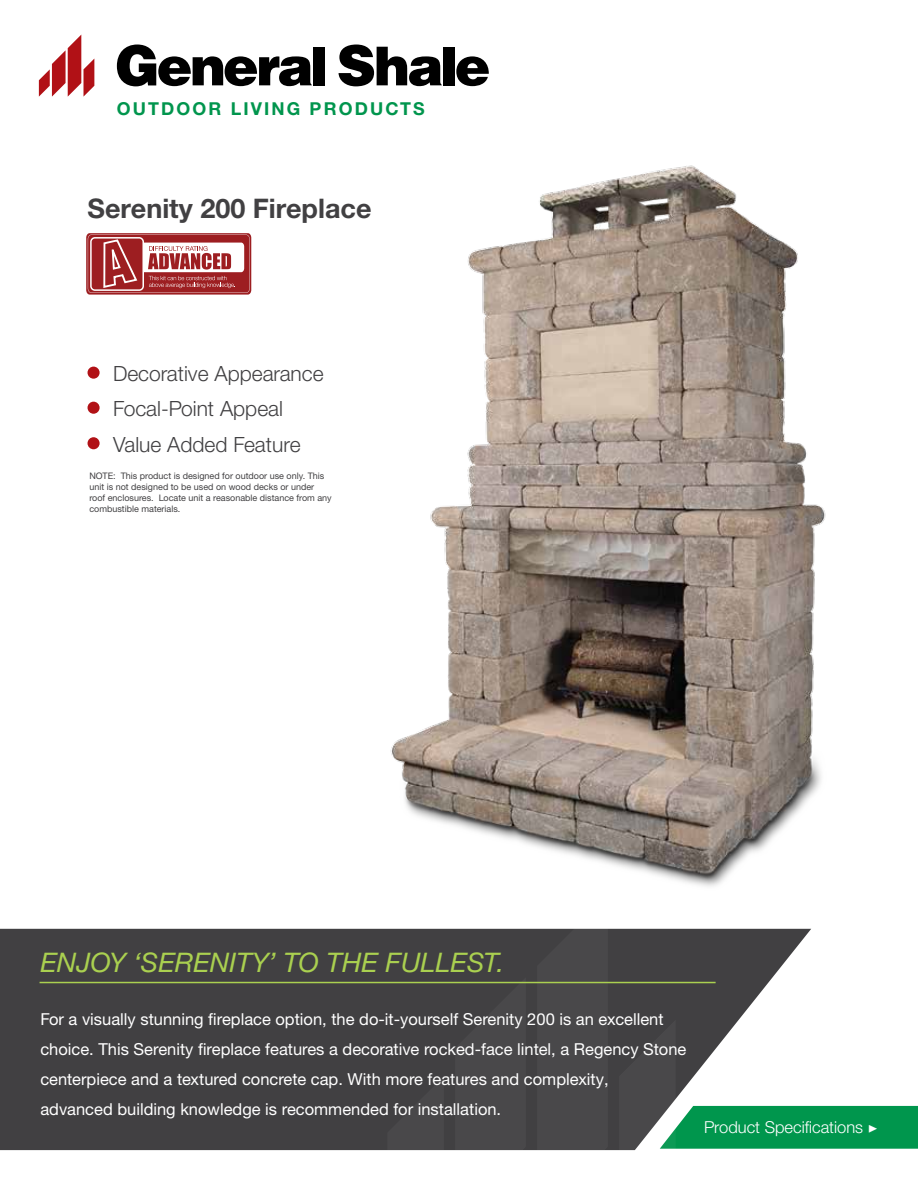
<style>
.page{position:relative;width:918px;height:1188px;background:#fff}
.page>*{position:absolute;margin:0;border:0;box-sizing:border-box;transform-origin:0 0}
.t1{font:italic 27px "Helvetica Neue LTW1 G";color:#aad050}
.t2{font:700 27px "Helvetica Neue LTW1 G";color:#414042}
.t3{font:300 21px/35.2px "Helvetica Neue LTW1 G";color:#414042}
.t4{font:700 17.85px "Helvetica Neue LTW1 G";letter-spacing:.12em;color:#00954d}
.t5{font:16.5px/30px "Helvetica Neue LTW1 G";color:#fff}
.t6{font:300 16.5px "Helvetica Neue LTW1 G";color:#fff}
.t7{font:9px/10.8px "Helvetica Neue LTW1 G";color:#414042}
.s1{font-family:"Minion Pro";font-weight:400}
</style>
<div class="page">
<svg style="left:39px;top:35px;width:55px;height:62px"></svg>
<svg style="left:117px;top:45px;width:195px;height:41px"></svg>
<div style="left:314px;top:47px;width:11px;height:38px;background:#000"></div>
<svg style="left:339px;top:45px;width:103px;height:41px"></svg>
<div style="left:443px;top:47px;width:12px;height:38px;background:#000"></div>
<svg style="left:456px;top:56px;width:33px;height:30px"></svg>
<svg style="left:86px;top:233px;width:165px;height:62px"></svg>
<div style="left:0;top:929px;width:811px;height:221px;background:#414042"></div>
<div style="left:88px;top:367px;width:12px;height:12px;background:#b11116;border-radius:50%"></div>
<div style="left:88px;top:402px;width:12px;height:12px;background:#b11116;border-radius:50%"></div>
<div style="left:88px;top:437px;width:12px;height:12px;background:#b11116;border-radius:50%"></div>
<img style="left:390px;top:165px;width:436px;height:722px">
<div style="left:387px;top:1076px;width:57px;height:75px;background:#49484a"></div>
<svg style="left:619px;top:1020px;width:299px;height:131px"></svg>
<div style="left:455px;top:977px;width:71px;height:174px;background:#49484a"></div>
<div style="left:537px;top:928px;width:71px;height:223px;background:#49484a"></div>
<hr style="left:40px;top:982px;width:676px;height:1px;background:#aad050">
<p class="t4" style="left:117px;top:98px;width:309px">OUTDOOR LIVING PRODUCTS</p>
<h1 class="t2" style="left:88px;top:192px;width:286px">Serenity 200 Fireplace</h1>
<p class="t3" style="left:113px;top:356px;width:212px">Decorative Appearance<br>Focal-Point Appeal<br>Value Added Feature</p>
<p class="t7" style="left:89px;top:471px;width:244px">NOTE: This product is designed for outdoor use only. This unit is not designed to be used on wood decks or under roof enclosures. Locate unit a reasonable distance from any combustible materials.</p>
<h1 class="t1" style="left:40px;top:946px;width:465px">ENJOY ‘SERENITY’ TO THE FULLEST.</h1>
<p class="t5" style="left:40px;top:1004px;width:648px">For a visually stunning fireplace option, the do-it-yourself Serenity 200 is an excellent choice. This Serenity fireplace features a decorative rocked-face lintel, a Regency Stone centerpiece and a textured concrete cap. With more features and complexity,<br>advanced building knowledge is recommended for installation.</p>
<p class="t6" style="left:704px;top:1117px;width:175px">Product Specifications <span class="s1">▶</span></p>
</div>
